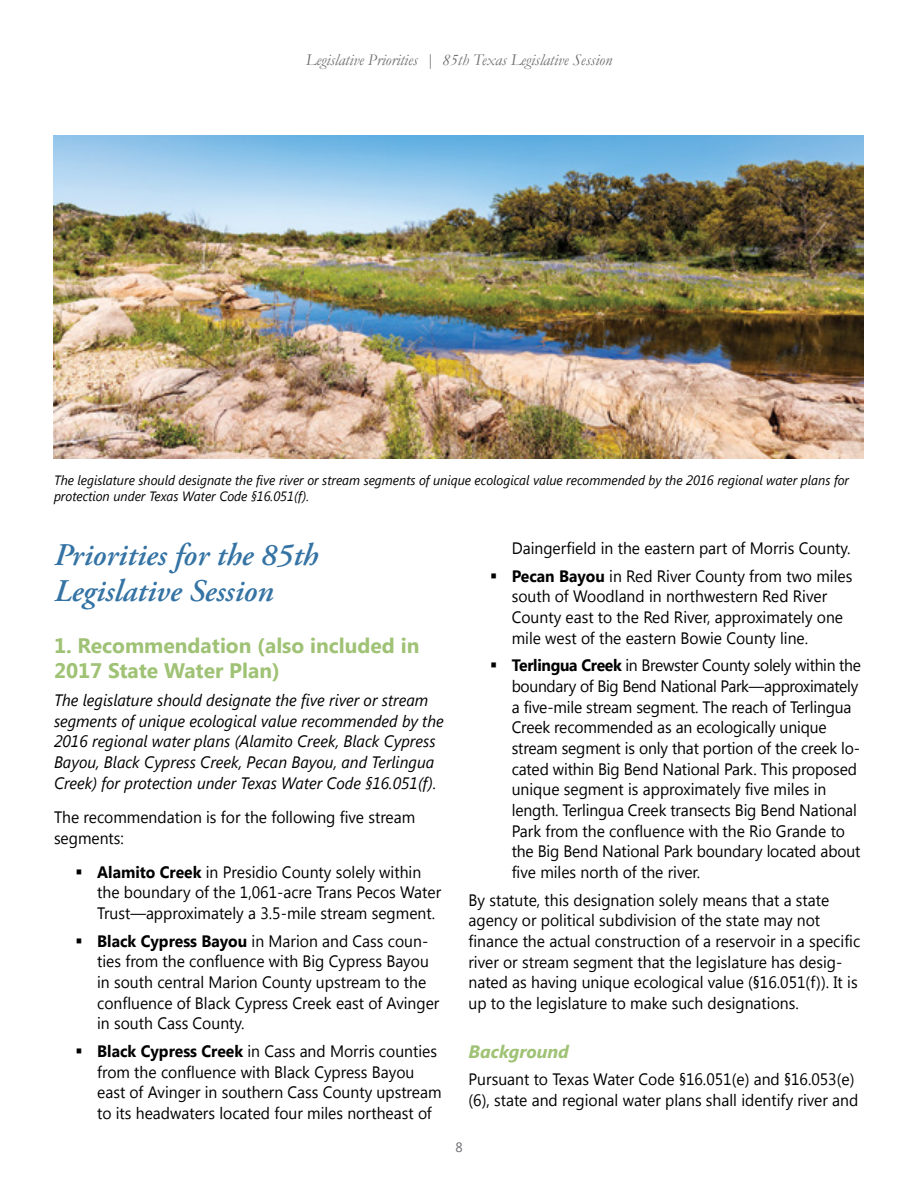
<style>
.page{position:relative;width:918px;height:1188px;background:#fff}
.page>*{position:absolute;margin:0;border:0;box-sizing:border-box;transform-origin:0 0}
.heading_2{font:italic 600 31.5px/36px "Adobe Garamond Pro";color:#3473a4}
.heading_3{font:700 21px/25.2px "Segoe UI";color:#9fc275}
.heading_4{font:italic 700 18px "Segoe UI";color:#9fc275}
.body{font:16.5px/20.7px "Segoe UI";color:#000;scale:.95 1}
.body-2{font:italic 16.5px/20.7px "Segoe UI";color:#000;scale:.95 1}
.t1{font:italic 16.5px "Garamond";color:#6d6e71}
.t2{font:italic 13.5px/16.5px "Segoe UI";color:#000;scale:.95 1}
.t3{font:13.5px "Segoe UI";color:#6d6e71}
.s1{font-weight:700}
</style>
<div class="page">
<img style="left:53px;top:135px;width:810px;height:324px">
<p class="t1" style="left:306px;top:50px;width:308px">Legislative Priorities | 85th Texas Legislative Session</p>
<p class="t2" style="left:54px;top:471px;width:839px">The legislature should designate the five river or stream segments of unique ecological value recommended by the 2016 regional water plans for protection under Texas Water Code §16.051(f).</p>
<h2 class="heading_2" style="left:54px;top:538px;width:266px">Priorities for the 85th<br>Legislative Session</h2>
<h3 class="heading_3" style="left:54px;top:632px;width:367px">1. Recommendation (also included in<br>2017 State Water Plan)</h3>
<p class="body-2" style="left:54px;top:689px;width:412px">The legislature should designate the five river or stream segments of unique ecological value recommended by the 2016 regional water plans (Alamito Creek, Black Cypress Bayou, Black Cypress Creek, Pecan Bayou, and Terlingua Creek) for protection under Texas Water Code §16.051(f).</p>
<p class="body" style="left:54px;top:806px;width:382px">The recommendation is for the following five stream segments:</p>
<p class="body" style="left:97px;top:861px;width:364px;text-indent:-22px">▪ <span class="s1">Alamito Creek</span> in Presidio County solely within the boundary of the 1,061-acre Trans Pecos Water<br>Trust—approximately a 3.5-mile stream segment.</p>
<p class="body" style="left:97px;top:930px;width:362px;text-indent:-22px">▪ <span class="s1">Black Cypress Bayou</span> in Marion and Cass coun&shy;ties from the confluence with Big Cypress Bayou in south central Marion County upstream to the confluence of Black Cypress Creek east of Avinger in south Cass County.</p>
<p class="body" style="left:97px;top:1040px;width:364px;text-indent:-22px">▪ <span class="s1">Black Cypress Creek</span> in Cass and Morris counties from the confluence with Black Cypress Bayou east of Avinger in southern Cass County upstream to its headwaters located four miles northeast of</p>
<p class="body" style="left:512px;top:537px;width:356px">Daingerfield in the eastern part of Morris County.</p>
<p class="body" style="left:512px;top:565px;width:360px;text-indent:-22px">▪ <span class="s1">Pecan Bayou</span> in Red River County from two miles south of Woodland in northwestern Red River County east to the Red River, approximately one mile west of the eastern Bowie County line.</p>
<p class="body" style="left:512px;top:654px;width:369px;text-indent:-22px">▪ <span class="s1">Terlingua Creek</span> in Brewster County solely within the boundary of Big Bend National Park—approximately a five-mile stream segment. The reach of Terlingua Creek recommended as an ecologically unique stream segment is only that portion of the creek lo&shy;cated within Big Bend National Park. This proposed unique segment is approximately five miles in length. Terlingua Creek transects Big Bend National Park from the confluence with the Rio Grande to the Big Bend National Park boundary located about five miles north of the river.</p>
<p class="body" style="left:469px;top:889px;width:414px">By statute, this designation solely means that a state agency or political subdivision of the state may not finance the actual construction of a reservoir in a specific river or stream segment that the legislature has desig&shy;nated as having unique ecological value (§16.051(f)). It is up to the legislature to make such designations.</p>
<h4 class="heading_4" style="left:469px;top:1038px;width:102px">Background</h4>
<p class="body" style="left:469px;top:1068px;width:412px">Pursuant to Texas Water Code §16.051(e) and §16.053(e) (6), state and regional water plans shall identify river and</p>
<p class="t3" style="left:455px;top:1138px;width:9px">8</p>
</div>
